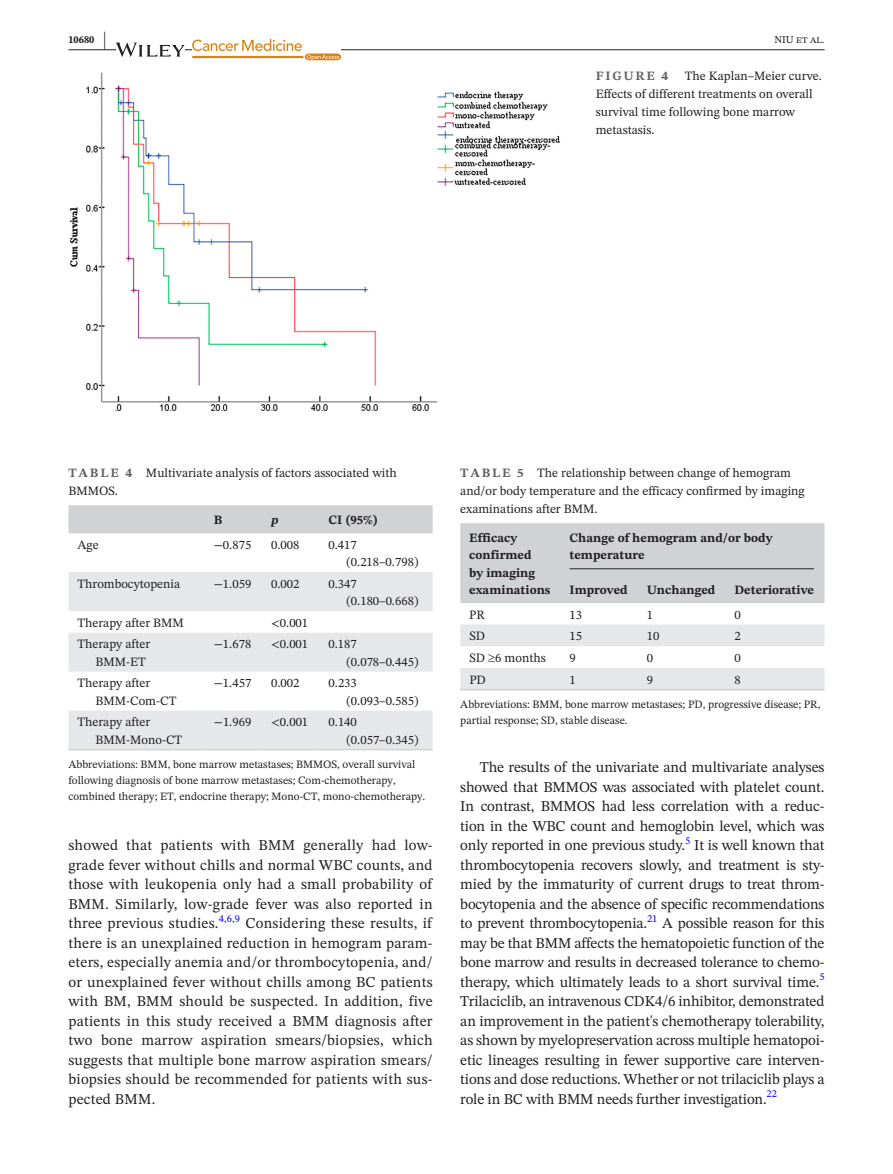
<style>
.page{position:relative;width:893px;height:1174px;background:#fff}
.page>*{position:absolute;margin:0;border:0;box-sizing:border-box;transform-origin:0 0}
.t1{font:15px/19.5px "STIX Two Text";letter-spacing:-.01em;color:#231f20;text-align:justify}
.t2{font:12.75px/17.2px "STIX Two Text";color:#231f20}
.t3{font:700 12.75px/17.2px "STIX Two Text";color:#231f20}
.t4{font:700 12.75px "STIX Two Text";letter-spacing:.14em;color:#636366}
.t5{font:italic 700 12.75px "STIX Two Text";color:#231f20}
.t6{font:11.25px/15.8px "STIX Two Text";color:#231f20}
.t7{font:10.5px "STIX Two Text";color:#00f}
.t8{font:10.5px "STIX Two Text";color:#231f20}
.t9{font:700 10.5px "STIX Two Text";color:#231f20}
.s1{font-size:21px}
.s2{font-weight:700;color:#636366}
.s3{font-family:"STIX"}
</style>
<div class="page">
<hr style="left:68px;top:49px;width:756px;height:1px;background:#231f20">
<svg style="left:116px;top:43px;width:69px;height:14px"></svg>
<svg style="left:192px;top:39px;width:149px;height:21px"></svg>
<img style="left:70px;top:72px;width:490px;height:339px">
<div style="left:68px;top:505px;width:365px;height:28px;background:#d1d2d4"></div>
<svg style="left:68px;top:572px;width:365px;height:177px;fill:#e6e7e9"></svg>
<hr style="left:68px;top:749px;width:137px;height:1px;background:#d1d2d4">
<hr style="left:205px;top:749px;width:57px;height:1px;background:#d1d2d4">
<hr style="left:262px;top:749px;width:58px;height:1px;background:#d1d2d4">
<hr style="left:320px;top:749px;width:113px;height:1px;background:#d1d2d4">
<div style="left:460px;top:523px;width:364px;height:80px;background:#d1d2d4"></div>
<svg style="left:460px;top:624px;width:364px;height:65px"></svg>
<hr style="left:460px;top:689px;width:100px;height:1px;background:#d1d2d4">
<hr style="left:560px;top:689px;width:78px;height:1px;background:#d1d2d4">
<hr style="left:638px;top:689px;width:87px;height:1px;background:#d1d2d4">
<hr style="left:725px;top:689px;width:99px;height:1px;background:#d1d2d4">
<hr style="left:569px;top:568px;width:245px;height:1px;background:#231f20">
<p class="t9" style="left:68px;top:32px;width:39px">10680 <span class="s1">|</span></p>
<p class="t8" style="left:774px;top:32px;width:52px">NIU et al.</p>
<p class="t2" style="left:596px;top:66px;width:228px;line-height:18px;text-indent:89px">The Kaplan–Meier curve.<br>Effects of different treatments on overall survival time following bone marrow metastasis.</p>
<p class="t4" style="left:596px;top:66px;width:74px">FIGURE 4</p>
<p class="t2" style="left:68px;top:464px;width:330px;line-height:18px"><span class="s2">TABLE 4</span> Multivariate analysis of factors associated with<br>BMMOS.</p>
<p class="t3" style="left:214px;top:511px;width:10px">B</p>
<p class="t5" style="left:271px;top:511px;width:9px">p</p>
<p class="t3" style="left:328px;top:511px;width:51px">CI (95%)</p>
<p class="t2" style="left:77px;top:536px;width:23px">Age</p>
<p class="t2" style="left:214px;top:536px;width:39px">−0.875</p>
<p class="t2" style="left:271px;top:536px;width:30px">0.008</p>
<p class="t2" style="left:347px;top:536px;width:73px;text-indent:-18px">0.417 (0.218–0.798)</p>
<p class="t2" style="left:77px;top:575px;width:104px">Thrombocytopenia</p>
<p class="t2" style="left:214px;top:575px;width:39px">−1.059</p>
<p class="t2" style="left:271px;top:575px;width:30px">0.002</p>
<p class="t2" style="left:347px;top:575px;width:73px;text-indent:-18px">0.347 (0.180–0.668)</p>
<p class="t2" style="left:77px;top:614px;width:108px">Therapy after BMM</p>
<p class="t2" style="left:271px;top:614px;width:39px"><span class="s3">&lt;</span>0.001</p>
<p class="t2" style="left:95px;top:635px;width:56px;text-indent:-18px">Therapy after<br>BMM-ET</p>
<p class="t2" style="left:214px;top:635px;width:39px">−1.678</p>
<p class="t2" style="left:271px;top:635px;width:39px"><span class="s3">&lt;</span>0.001</p>
<p class="t2" style="left:347px;top:635px;width:73px;text-indent:-18px">0.187 (0.078–0.445)</p>
<p class="t2" style="left:95px;top:674px;width:82px;text-indent:-18px">Therapy after<br>BMM-Com-CT</p>
<p class="t2" style="left:214px;top:674px;width:39px">−1.457</p>
<p class="t2" style="left:271px;top:674px;width:30px">0.002</p>
<p class="t2" style="left:347px;top:674px;width:73px;text-indent:-18px">0.233 (0.093–0.585)</p>
<p class="t2" style="left:96px;top:713px;width:88px;text-indent:-18px">Therapy after<br>BMM-Mono-CT</p>
<p class="t2" style="left:214px;top:713px;width:39px">−1.969</p>
<p class="t2" style="left:271px;top:713px;width:39px"><span class="s3">&lt;</span>0.001</p>
<p class="t2" style="left:347px;top:713px;width:73px;text-indent:-18px">0.140 (0.057–0.345)</p>
<p class="t6" style="left:68px;top:756px;width:358px">Abbreviations: BMM, bone marrow metastases; BMMOS, overall survival following diagnosis of bone marrow metastases; Com-chemotherapy, combined therapy; ET, endocrine therapy; Mono-CT, mono-chemotherapy.</p>
<p class="t1" style="left:68px;top:835px;width:366px">showed that patients with BMM generally had low&shy;grade fever without chills and normal WBC counts, and those with leukopenia only had a small probability of BMM. Similarly, low-grade fever was also reported in three previous studies.</p>
<p class="t7" style="left:219px;top:910px;width:23px">4,6,9</p>
<p class="t1" style="left:68px;top:913px;width:366px;text-indent:177px">Considering these results, if there is an unexplained reduction in hemogram param&shy;eters, especially anemia and/or thrombocytopenia, and/ or unexplained fever without chills among BC patients with BM, BMM should be suspected. In addition, five patients in this study received a BMM diagnosis after two bone marrow aspiration smears/biopsies, which suggests that multiple bone marrow aspiration smears/ biopsies should be recommended for patients with sus&shy;pected BMM.</p>
<p class="t2" style="left:460px;top:464px;width:346px;line-height:18px"><span class="s2">TABLE 5</span> The relationship between change of hemogram and/or body temperature and the efficacy confirmed by imaging examinations after BMM.</p>
<p class="t3" style="left:469px;top:529px;width:83px">Efficacy confirmed<br>by imaging examinations</p>
<p class="t3" style="left:569px;top:529px;width:204px">Change of hemogram and/or body temperature</p>
<p class="t3" style="left:569px;top:581px;width:60px">Improved</p>
<p class="t3" style="left:647px;top:581px;width:70px">Unchanged</p>
<p class="t3" style="left:734px;top:581px;width:81px">Deteriorative</p>
<p class="t2" style="left:469px;top:605px;width:17px">PR</p>
<p class="t2" style="left:569px;top:605px;width:14px">13</p>
<p class="t2" style="left:647px;top:605px;width:8px">1</p>
<p class="t2" style="left:734px;top:605px;width:8px">0</p>
<p class="t2" style="left:469px;top:627px;width:17px">SD</p>
<p class="t2" style="left:569px;top:627px;width:14px">15</p>
<p class="t2" style="left:647px;top:627px;width:14px">10</p>
<p class="t2" style="left:734px;top:627px;width:8px">2</p>
<p class="t2" style="left:469px;top:649px;width:78px">SD ≥6 months</p>
<p class="t2" style="left:569px;top:649px;width:8px">9</p>
<p class="t2" style="left:647px;top:649px;width:8px">0</p>
<p class="t2" style="left:734px;top:649px;width:8px">0</p>
<p class="t2" style="left:469px;top:670px;width:18px">PD</p>
<p class="t2" style="left:570px;top:670px;width:8px">1</p>
<p class="t2" style="left:647px;top:670px;width:8px">9</p>
<p class="t2" style="left:734px;top:670px;width:8px">8</p>
<p class="t6" style="left:460px;top:697px;width:362px">Abbreviations: BMM, bone marrow metastases; PD, progressive disease; PR, partial response; SD, stable disease.</p>
<p class="t1" style="left:460px;top:757px;width:366px;text-indent:20px">The results of the univariate and multivariate analyses showed that BMMOS was associated with platelet count.<br>In contrast, BMMOS had less correlation with a reduc&shy;tion in the WBC count and hemoglobin level, which was only reported in one previous study.</p>
<p class="t7" style="left:685px;top:832px;width:7px">5</p>
<p class="t1" style="left:460px;top:835px;width:366px;text-indent:234px">It is well known that thrombocytopenia recovers slowly, and treatment is sty&shy;mied by the immaturity of current drugs to treat throm&shy;bocytopenia and the absence of specific recommendations to prevent thrombocytopenia.</p>
<p class="t7" style="left:647px;top:910px;width:12px">21</p>
<p class="t1" style="left:460px;top:913px;width:366px;text-indent:202px">A possible reason for this may be that BMM affects the hematopoietic function of the bone marrow and results in decreased tolerance to chemo&shy;therapy, which ultimately leads to a short survival time.</p>
<p class="t7" style="left:819px;top:969px;width:7px">5</p>
<p class="t1" style="left:460px;top:991px;width:366px">Trilaciclib, an intravenous CDK4/6 inhibitor, demonstrated an improvement in the patient's chemotherapy tolerability, as shown by myelopreservation across multiple hematopoi&shy;etic lineages resulting in fewer supportive care interven&shy;tions and dose reductions. Whether or not trilaciclib plays a role in BC with BMM needs further investigation.</p>
<p class="t7" style="left:767px;top:1086px;width:12px">22</p>
</div>
